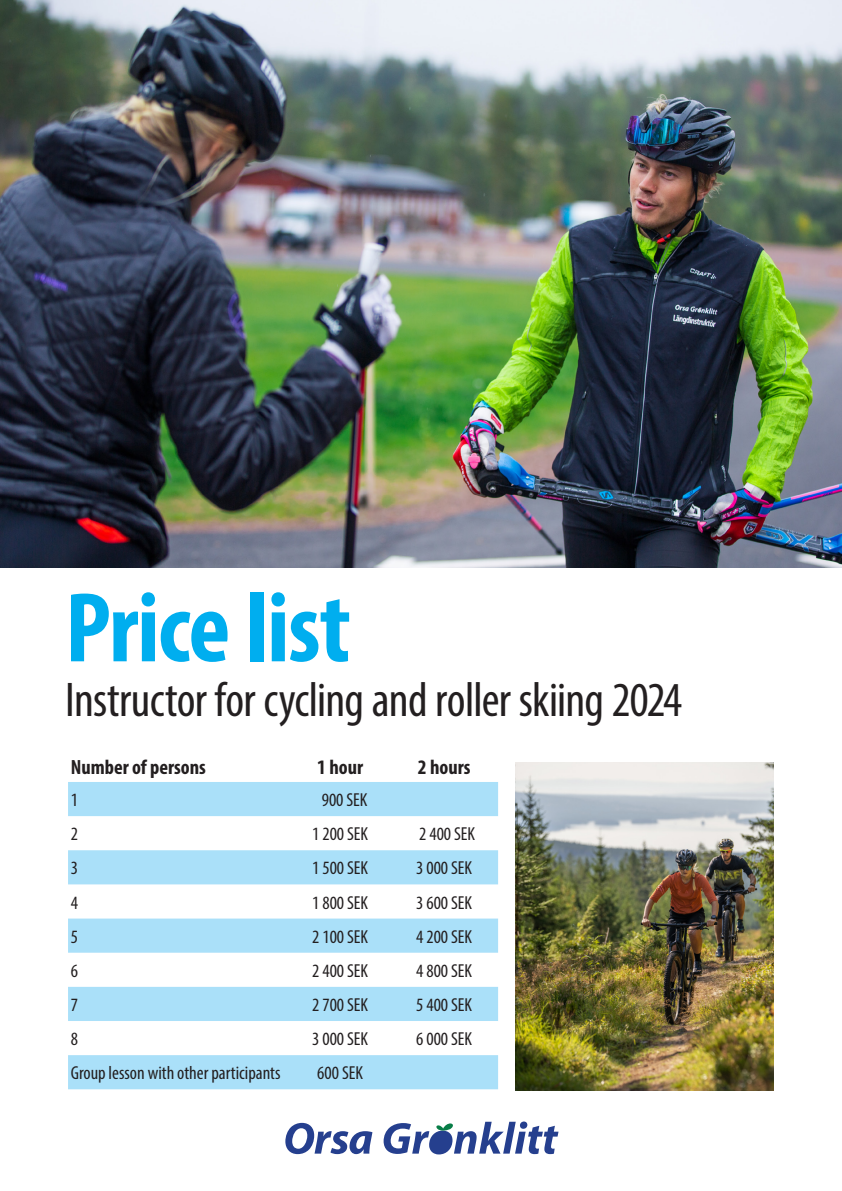
<style>
.page{position:relative;width:842px;height:1191px;background:#fff}
.page>*{position:absolute;margin:0;border:0;box-sizing:border-box;transform-origin:0 0}
.t1{font:700 condensed 100px "Myriad Pro";letter-spacing:-.015em;color:#00aeef}
.t2{font:condensed 49px "Myriad Pro";letter-spacing:-.015em;color:#231f20}
.t3{font:700 condensed 20.7px "Myriad Pro";color:#231f20}
.t4{font:condensed 18.8px "Myriad Pro";color:#231f20}
</style>
<div class="page">
<svg style="left:68px;top:782px;width:430px;height:307px;fill:#aae0f9"></svg>
<svg style="left:429px;top:1130px;width:23px;height:24px"></svg>
<svg style="left:285px;top:1122px;width:87px;height:32px"></svg>
<svg style="left:384px;top:1123px;width:45px;height:31px"></svg>
<svg style="left:436px;top:1121px;width:122px;height:33px"></svg>
<img style="left:0;top:0;width:841px;height:567px">
<img style="left:516px;top:762px;width:258px;height:328px">
<p class="t1" style="left:65px;top:565px;width:287px">Price list</p>
<p class="t2" style="left:65px;top:670px;width:618px">Instructor for cycling and roller skiing 2024</p>
<p class="t3" style="left:71px;top:754px;width:137px">Number of persons</p>
<p class="t3" style="left:317px;top:754px;width:47px">1 hour</p>
<p class="t3" style="left:418px;top:754px;width:54px">2 hours</p>
<p class="t4" style="left:71px;top:788px;width:9px">1</p>
<p class="t4" style="left:322px;top:788px;width:47px">900 SEK</p>
<p class="t4" style="left:71px;top:822px;width:9px">2</p>
<p class="t4" style="left:312px;top:822px;width:57px">1 200 SEK</p>
<p class="t4" style="left:419px;top:822px;width:57px">2 400 SEK</p>
<p class="t4" style="left:71px;top:857px;width:9px">3</p>
<p class="t4" style="left:312px;top:857px;width:57px">1 500 SEK</p>
<p class="t4" style="left:416px;top:857px;width:57px">3 000 SEK</p>
<p class="t4" style="left:71px;top:891px;width:9px">4</p>
<p class="t4" style="left:312px;top:891px;width:57px">1 800 SEK</p>
<p class="t4" style="left:416px;top:891px;width:57px">3 600 SEK</p>
<p class="t4" style="left:71px;top:925px;width:9px">5</p>
<p class="t4" style="left:312px;top:925px;width:57px">2 100 SEK</p>
<p class="t4" style="left:416px;top:925px;width:57px">4 200 SEK</p>
<p class="t4" style="left:71px;top:959px;width:9px">6</p>
<p class="t4" style="left:312px;top:959px;width:57px">2 400 SEK</p>
<p class="t4" style="left:416px;top:959px;width:57px">4 800 SEK</p>
<p class="t4" style="left:71px;top:993px;width:9px">7</p>
<p class="t4" style="left:312px;top:993px;width:57px">2 700 SEK</p>
<p class="t4" style="left:416px;top:993px;width:57px">5 400 SEK</p>
<p class="t4" style="left:71px;top:1027px;width:9px">8</p>
<p class="t4" style="left:312px;top:1027px;width:57px">3 000 SEK</p>
<p class="t4" style="left:416px;top:1027px;width:57px">6 000 SEK</p>
<p class="t4" style="left:71px;top:1061px;width:211px">Group lesson with other participants</p>
<p class="t4" style="left:317px;top:1061px;width:47px">600 SEK</p>
</div>
